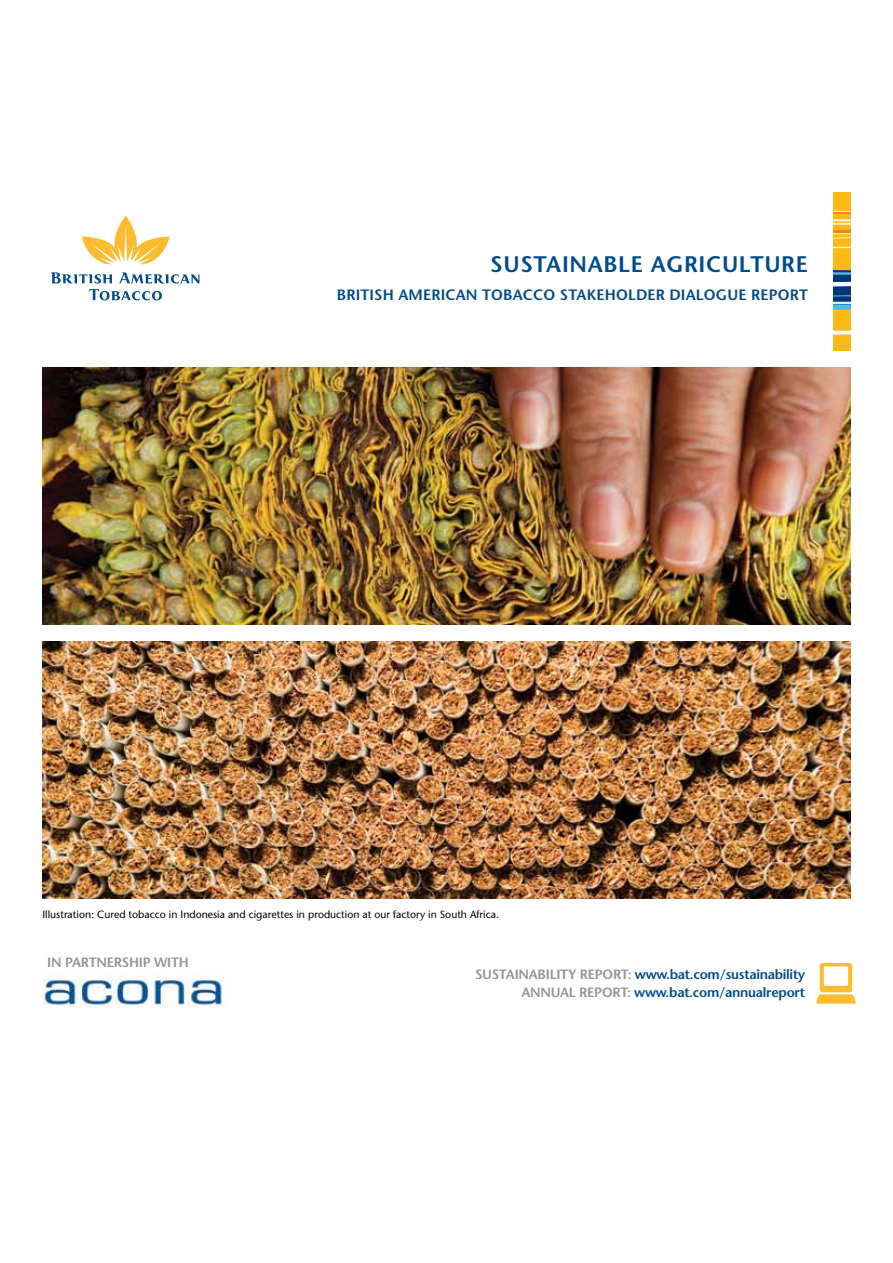
<style>
.page{position:relative;width:893px;height:1263px;background:#fff}
.page>*{position:absolute;margin:0;border:0;box-sizing:border-box;transform-origin:0 0}
.t1{font:600 22.5px "Stone Sans";letter-spacing:.03em;color:#004b8d}
.t2{font:600 15px "Stone Sans";letter-spacing:.01em;color:#004b8d}
.t3{font:600 13.5px/18px "Stone Sans";letter-spacing:-.02em;color:#939598}
.t4{font:600 13.5px "Stone Sans";letter-spacing:-.02em;color:#004b8d}
.t5{font:10.5px "Stone Sans";color:#000}
.s1{color:#004b8d}
.s2{color:#939598}
</style>
<div class="page">
<svg style="left:51px;top:272px;width:148px;height:28px"></svg>
<svg style="left:82px;top:216px;width:87px;height:48px"></svg>
<div style="left:833px;top:192px;width:17px;height:159px;background:#fdb913"></div>
<svg style="left:833px;top:330px;width:17px;height:5px"></svg>
<svg style="left:833px;top:210px;width:17px;height:39px"></svg>
<svg style="left:833px;top:270px;width:17px;height:41px"></svg>
<div style="left:820px;top:963px;width:32px;height:29px;background:#fdbb30;border-radius:3px"></div>
<div style="left:824px;top:966px;width:24px;height:20px;background:#fff;border-radius:2px"></div>
<svg style="left:816px;top:994px;width:40px;height:10px"></svg>
<img style="left:43px;top:974px;width:183px;height:34px">
<img style="left:43px;top:641px;width:807px;height:257px">
<img style="left:43px;top:368px;width:807px;height:256px">
<h1 class="t1" style="left:490px;top:251px;width:319px">SUSTAINABLE AGRICULTURE</h1>
<h2 class="t2" style="left:337px;top:286px;width:9px">BRITIS</h2>
<h2 class="t2" style="left:383px;top:286px;width:51px">H AMERICAN</h2>
<h2 class="t2" style="left:482px;top:286px;width:32px">TOBACC</h2>
<h2 class="t2" style="left:543px;top:286px;width:184px">O STAKEHOLDER DIALOGUE</h2>
<h2 class="t2" style="left:751px;top:286px;width:49px">REPORT</h2>
<p class="t5" style="left:43px;top:908px;width:458px">Illustration: Cured tobacco in Indonesia and cigarettes in production at our factory in South Africa.</p>
<p class="t3" style="left:47px;top:953px;width:141px">I N PARTNERSH IP WITH</p>
<p class="t3" style="left:521px;top:965px;width:285px;text-indent:-46px">SUSTAINABILITY REPO RT: <span class="s1">WWW.BAT.COM/SUSTAINABILITY<br></span>ANNUAL</p>
<p class="t4" style="left:579px;top:984px;width:227px"><span class="s2">REPO RT:</span> WWW.BAT.COM/ANNUALREPORT</p>
</div>
